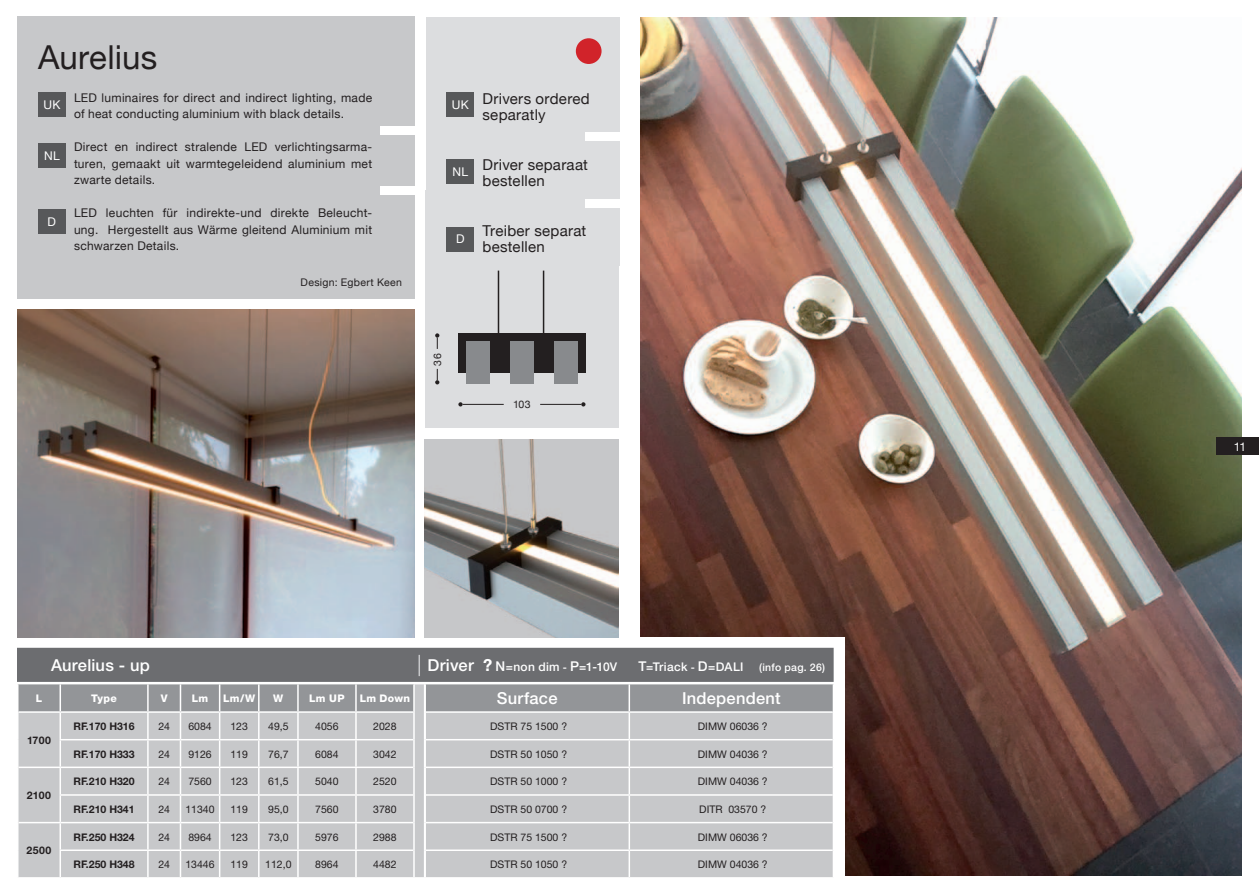
<style>
.page{position:relative;width:1259px;height:893px;background:#fff}
.page>*{position:absolute;margin:0;border:0;box-sizing:border-box;transform-origin:0 0}
.t1{font:33px "Helvetica Neue";letter-spacing:.005em;color:#231f20}
.t2{font:500 16.5px "Helvetica Neue";letter-spacing:.015em;color:#fff}
.t3{font:15px/16.5px "Helvetica Neue";letter-spacing:.02em;color:#231f20}
.t4{font:12px/16.5px "Helvetica Neue";letter-spacing:.025em;color:#231f20;text-align:justify}
.t5{font:500 12px "Helvetica Neue";letter-spacing:.025em;color:#fff}
.t6{font:12px "Helvetica Neue";letter-spacing:.025em;color:#fff}
.t7{font:10.5px "Helvetica Neue";color:#231f20}
.t8{font:700 10.5px "Helvetica Neue";color:#231f20}
.t9{font:800 10.5px "Helvetica Neue";letter-spacing:.025em;color:#fff}
.t10{font:10.5px "Helvetica Neue";letter-spacing:.03em;color:#231f20}
.t11{font:500 10.5px "Helvetica Neue";letter-spacing:.03em;color:#fff}
.s1{font-size:16.5px}
.s2{font-weight:700;font-size:16.5px}
.s3{font-size:13.5px}
.s4{font-size:10.5px}
</style>
<div class="page">
<img style="left:640px;top:17px;width:602px;height:859px">
<div style="left:620px;top:637px;width:224px;height:256px;background:#fff"></div>
<div style="left:425px;top:190px;width:193px;height:238px;background:#dcdddf"></div>
<div style="left:458px;top:333px;width:128px;height:40px;background:#231f20"></div>
<div style="left:466px;top:341px;width:24px;height:43px;background:#888a8d"></div>
<div style="left:510px;top:341px;width:24px;height:43px;background:#888a8d"></div>
<div style="left:554px;top:341px;width:24px;height:43px;background:#888a8d"></div>
<img style="left:424px;top:439px;width:194px;height:198px">
<div style="left:17px;top:16px;width:398px;height:282px;background:#c7c8ca"></div>
<div style="left:38px;top:92px;width:27px;height:25px;background:#57585a"></div>
<div style="left:38px;top:143px;width:27px;height:25px;background:#57585a"></div>
<div style="left:38px;top:209px;width:27px;height:25px;background:#57585a"></div>
<div style="left:381px;top:126px;width:34px;height:8px;background:#fff"></div>
<div style="left:381px;top:186px;width:34px;height:9px;background:#fff"></div>
<img style="left:17px;top:309px;width:398px;height:328px">
<svg style="left:435px;top:369px;width:4px;height:15px"></svg>
<svg style="left:435px;top:333px;width:4px;height:16px"></svg>
<svg style="left:458px;top:402px;width:4px;height:4px"></svg>
<hr style="left:462px;top:404px;width:42px;height:1px;background:#231f20">
<svg style="left:581px;top:402px;width:4px;height:4px"></svg>
<hr style="left:540px;top:404px;width:41px;height:1px;background:#231f20">
<hr style="left:498px;top:271px;width:1px;height:62px;background:#231f20">
<hr style="left:543px;top:271px;width:1px;height:62px;background:#231f20">
<div style="left:426px;top:17px;width:193px;height:248px;background:#dcdddf"></div>
<div style="left:447px;top:92px;width:27px;height:25px;background:#57585a"></div>
<div style="left:447px;top:159px;width:27px;height:25px;background:#57585a"></div>
<div style="left:447px;top:227px;width:27px;height:25px;background:#57585a"></div>
<div style="left:576px;top:38px;width:25px;height:26px;background:#d1232a;border-radius:50%"></div>
<div style="left:585px;top:133px;width:34px;height:8px;background:#fff"></div>
<div style="left:585px;top:200px;width:34px;height:8px;background:#fff"></div>
<svg style="left:17px;top:648px;width:816px;height:230px;background:#b7b8ba"></svg>
<hr style="left:17px;top:684px;width:2px;height:28px;background:#fff">
<hr style="left:17px;top:712px;width:2px;height:28px;background:#fff">
<hr style="left:17px;top:740px;width:2px;height:27px;background:#fff">
<hr style="left:17px;top:767px;width:2px;height:28px;background:#fff">
<hr style="left:17px;top:795px;width:2px;height:28px;background:#fff">
<hr style="left:17px;top:823px;width:2px;height:27px;background:#fff">
<hr style="left:17px;top:850px;width:2px;height:27px;background:#fff">
<hr style="left:418px;top:655px;width:2px;height:21px;background:#c7c8ca">
<div style="left:1216px;top:438px;width:43px;height:17px;background:#231f20"></div>
<h1 class="t1" style="left:38px;top:33px;width:120px">Aurelius</h1>
<p class="t4" style="left:74px;top:90px;width:300px">LED luminaires for direct and indirect lighting, made of heat conducting aluminium with black details.</p>
<p class="t4" style="left:74px;top:139px;width:300px">Direct en indirect stralende LED verlichtingsarma&shy;turen, gemaakt uit warmtegeleidend aluminium met zwarte details.</p>
<p class="t4" style="left:74px;top:205px;width:300px">LED leuchten für indirekte-und direkte Beleucht&shy;ung. Hergestellt aus Wärme gleitend Aluminium mit schwarzen Details.</p>
<p class="t6" style="left:43px;top:96px;width:18px">UK</p>
<p class="t6" style="left:44px;top:147px;width:17px">NL</p>
<p class="t6" style="left:48px;top:213px;width:10px">D</p>
<p class="t10" style="left:301px;top:274px;width:103px">Design: Egbert Keen</p>
<p class="t6" style="left:452px;top:96px;width:18px">UK</p>
<p class="t6" style="left:452px;top:163px;width:17px">NL</p>
<p class="t6" style="left:456px;top:231px;width:10px">D</p>
<p class="t3" style="left:482px;top:91px;width:109px">Drivers ordered separatly</p>
<p class="t3" style="left:482px;top:157px;width:107px">Driver separaat bestellen</p>
<p class="t3" style="left:482px;top:223px;width:105px">Treiber separat bestellen</p>
<p class="t10" style="left:430px;top:365px;width:13px;rotate:-90deg">36</p>
<p class="t10" style="left:513px;top:397px;width:19px">103</p>
<h2 class="t2" style="left:51px;top:656px;width:100px">Aurelius - up</h2>
<p class="t5" style="left:427px;top:660px;width:191px"><span class="s1">Driver</span> <span class="s2">?</span> <span class="s3">N</span>=non dim <span class="s4">-</span> <span class="s3">P</span>=1-10V</p>
<p class="t5" style="left:638px;top:660px;width:106px"><span class="s3">T</span>=Triack <span class="s4">-</span> <span class="s3">D</span>=DALI</p>
<p class="t11" style="left:759px;top:661px;width:67px">(info pag. 26)</p>
<h2 class="t2" style="left:497px;top:689px;width:62px">Surface</h2>
<h2 class="t2" style="left:682px;top:689px;width:100px">Independent</h2>
<p class="t7" style="left:490px;top:720px;width:79px">DSTR 75 1500 ?</p>
<p class="t7" style="left:698px;top:720px;width:71px">DIMW 06036 ?</p>
<p class="t7" style="left:490px;top:748px;width:79px">DSTR 50 1050 ?</p>
<p class="t7" style="left:698px;top:748px;width:71px">DIMW 04036 ?</p>
<p class="t7" style="left:490px;top:775px;width:79px">DSTR 50 1000 ?</p>
<p class="t7" style="left:698px;top:775px;width:71px">DIMW 04036 ?</p>
<p class="t7" style="left:490px;top:803px;width:79px">DSTR 50 0700 ?</p>
<p class="t7" style="left:699px;top:803px;width:69px">DITR 03570 ?</p>
<p class="t7" style="left:490px;top:831px;width:79px">DSTR 75 1500 ?</p>
<p class="t7" style="left:698px;top:831px;width:71px">DIMW 06036 ?</p>
<p class="t7" style="left:490px;top:858px;width:79px">DSTR 50 1050 ?</p>
<p class="t7" style="left:698px;top:858px;width:71px">DIMW 04036 ?</p>
<p class="t9" style="left:36px;top:692px;width:8px">L</p>
<p class="t9" style="left:91px;top:692px;width:27px">Type</p>
<p class="t9" style="left:161px;top:692px;width:8px">V</p>
<p class="t9" style="left:192px;top:692px;width:18px">Lm</p>
<p class="t9" style="left:223px;top:692px;width:33px">Lm/W</p>
<p class="t9" style="left:273px;top:692px;width:12px">W</p>
<p class="t9" style="left:309px;top:692px;width:37px">Lm UP</p>
<p class="t9" style="left:360px;top:692px;width:52px">Lm Down</p>
<p class="t8" style="left:27px;top:733px;width:25px">1700</p>
<p class="t8" style="left:74px;top:720px;width:63px">RF.170 H316</p>
<p class="t7" style="left:158px;top:720px;width:13px">24</p>
<p class="t7" style="left:188px;top:720px;width:25px">6084</p>
<p class="t7" style="left:230px;top:720px;width:19px">123</p>
<p class="t7" style="left:268px;top:720px;width:22px">49,5</p>
<p class="t7" style="left:315px;top:720px;width:25px">4056</p>
<p class="t7" style="left:373px;top:720px;width:25px">2028</p>
<p class="t8" style="left:74px;top:747px;width:63px">RF.170 H333</p>
<p class="t7" style="left:158px;top:748px;width:13px">24</p>
<p class="t7" style="left:188px;top:748px;width:25px">9126</p>
<p class="t7" style="left:230px;top:748px;width:19px">119</p>
<p class="t7" style="left:268px;top:748px;width:22px">76,7</p>
<p class="t7" style="left:315px;top:748px;width:25px">6084</p>
<p class="t7" style="left:373px;top:748px;width:25px">3042</p>
<p class="t8" style="left:74px;top:775px;width:63px">RF.210 H320</p>
<p class="t7" style="left:158px;top:775px;width:13px">24</p>
<p class="t7" style="left:188px;top:775px;width:25px">7560</p>
<p class="t7" style="left:230px;top:775px;width:19px">123</p>
<p class="t7" style="left:268px;top:775px;width:22px">61,5</p>
<p class="t7" style="left:315px;top:775px;width:25px">5040</p>
<p class="t7" style="left:373px;top:775px;width:25px">2520</p>
<p class="t8" style="left:74px;top:803px;width:63px">RF.210 H341</p>
<p class="t7" style="left:158px;top:803px;width:13px">24</p>
<p class="t7" style="left:185px;top:803px;width:31px">11340</p>
<p class="t7" style="left:230px;top:803px;width:19px">119</p>
<p class="t7" style="left:268px;top:803px;width:22px">95,0</p>
<p class="t7" style="left:315px;top:803px;width:25px">7560</p>
<p class="t7" style="left:373px;top:803px;width:25px">3780</p>
<p class="t8" style="left:27px;top:789px;width:26px">2100</p>
<p class="t8" style="left:74px;top:830px;width:63px">RF.250 H324</p>
<p class="t7" style="left:158px;top:831px;width:13px">24</p>
<p class="t7" style="left:188px;top:831px;width:25px">8964</p>
<p class="t7" style="left:230px;top:831px;width:19px">123</p>
<p class="t7" style="left:268px;top:831px;width:22px">73,0</p>
<p class="t7" style="left:315px;top:831px;width:25px">5976</p>
<p class="t7" style="left:373px;top:831px;width:25px">2988</p>
<p class="t8" style="left:74px;top:858px;width:63px">RF.250 H348</p>
<p class="t7" style="left:158px;top:858px;width:13px">24</p>
<p class="t7" style="left:185px;top:858px;width:31px">13446</p>
<p class="t7" style="left:230px;top:858px;width:19px">119</p>
<p class="t7" style="left:265px;top:858px;width:28px">112,0</p>
<p class="t7" style="left:315px;top:858px;width:25px">8964</p>
<p class="t7" style="left:373px;top:858px;width:25px">4482</p>
<p class="t8" style="left:27px;top:844px;width:26px">2500</p>
<p class="t6" style="left:1233px;top:438px;width:14px">11</p>
</div>
